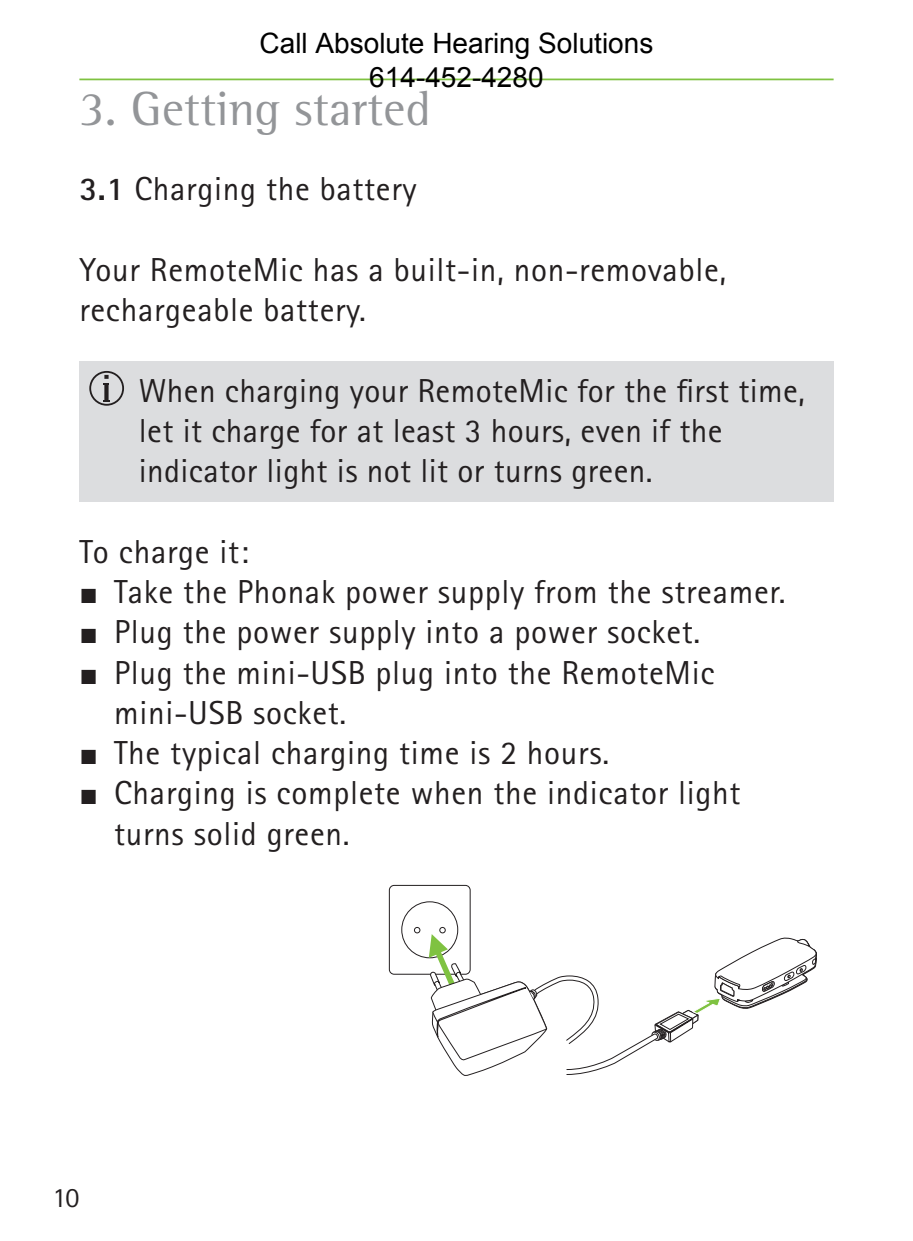
<style>
.page{position:relative;width:913px;height:1241px;background:#fff}
.page>*{position:absolute;margin:0;border:0;box-sizing:border-box;transform-origin:0 0}
._01_A6s_Cover_Head_1{font:49px "Rotis Semi Serif Pro";color:#939598}
._01_A6s_Cover_Head_1-2{font:33.25px/40.2px "Rotis Sans Serif Pro";letter-spacing:.02em;color:#231f20}
.t1{font:28px/33.6px "Arial";color:#000;text-align:center}
.t2{font:28px "Rotis Sans Serif Pro";color:#231f20}
.s1{font-weight:700}
.s2{font-family:"European Pi Three"}
</style>
<div class="page">
<div style="left:79px;top:361px;width:754px;height:141px;background:#dcdddf"></div>
<div style="left:389px;top:884px;width:81px;height:90px;border:1px solid #231f20;border-radius:5px"></div>
<div style="left:401px;top:901px;width:57px;height:57px;border:1px solid #231f20;border-radius:50%"></div>
<div style="left:414px;top:926px;width:6px;height:7px;border:1px solid #231f20;border-radius:50%"></div>
<div style="left:439px;top:926px;width:7px;height:7px;border:1px solid #231f20;border-radius:50%"></div>
<svg style="left:429px;top:927px;width:388px;height:148px"></svg>
<hr style="left:79px;top:78px;width:754px;height:2px;background:#7fc241">
<svg style="left:89px;top:371px;width:35px;height:34px"></svg>
<p class="t1" style="left:259px;top:27px;width:395px">Call Absolute Hearing Solutions<br>614-452-4280</p>
<p class="_01_A6s_Cover_Head_1" style="left:79px;top:78px;width:353px">3. Getting started</p>
<p class="_01_A6s_Cover_Head_1-2" style="left:79px;top:169px;width:339px"><span class="s1">3.1</span> Charging the battery</p>
<p class="_01_A6s_Cover_Head_1-2" style="left:79px;top:250px;width:648px">Your RemoteMic has a built-in, non-removable, rechargeable battery.</p>
<p class="_01_A6s_Cover_Head_1-2" style="left:139px;top:370px;width:667px">When charging your RemoteMic for the first time, let it charge for at least 3 hours, even if the indicator light is not lit or turns green.</p>
<p class="_01_A6s_Cover_Head_1-2" style="left:79px;top:531px;width:171px">To charge it:</p>
<p class="_01_A6s_Cover_Head_1-2" style="left:79px;top:572px;width:707px"><span class="s2">J</span> Take the Phonak power supply from the streamer.</p>
<p class="_01_A6s_Cover_Head_1-2" style="left:79px;top:612px;width:622px"><span class="s2">J</span> Plug the power supply into a power socket.</p>
<p class="_01_A6s_Cover_Head_1-2" style="left:114px;top:652px;width:602px;text-indent:-35px"><span class="s2">J</span> Plug the mini-USB plug into the RemoteMic mini-USB socket.</p>
<p class="_01_A6s_Cover_Head_1-2" style="left:79px;top:733px;width:531px"><span class="s2">J</span> The typical charging time is 2 hours.</p>
<p class="_01_A6s_Cover_Head_1-2" style="left:114px;top:773px;width:628px;text-indent:-35px"><span class="s2">J</span> Charging is complete when the indicator light turns solid green.</p>
<p class="t2" style="left:52px;top:1180px;width:28px">10</p>
</div>
